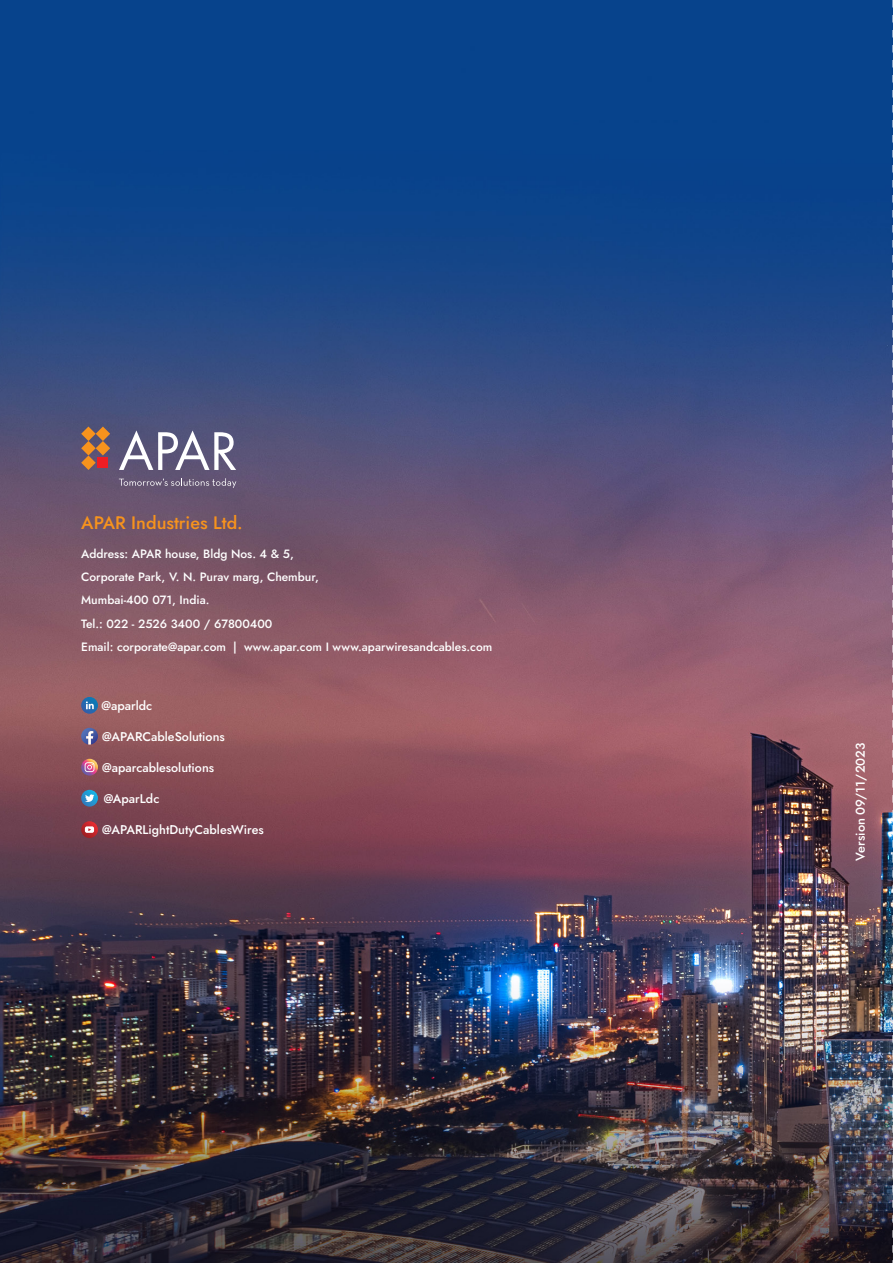
<style>
.page{position:relative;width:893px;height:1263px;background:#fff}
.page>*{position:absolute;margin:0;border:0;box-sizing:border-box;transform-origin:0 0}
.t1{font:500 18px "Jost";color:#f7931d}
.t2{font:500 12.75px "Jost";color:#fff}
.t3{font:500 12.6px "Jost";color:#fff}
.t4{font:500 12px/23.4px "Jost";color:#fff}
</style>
<div class="page">
<img style="left:0;top:0;width:892px;height:1263px">
<svg style="left:81px;top:728px;width:17px;height:16px"></svg>
<svg style="left:81px;top:759px;width:17px;height:16px"></svg>
<svg style="left:85px;top:762px;width:9px;height:10px"></svg>
<svg style="left:81px;top:697px;width:17px;height:17px"></svg>
<svg style="left:86px;top:701px;width:8px;height:8px"></svg>
<svg style="left:81px;top:790px;width:17px;height:17px"></svg>
<svg style="left:85px;top:794px;width:9px;height:8px"></svg>
<svg style="left:81px;top:821px;width:17px;height:17px"></svg>
<svg style="left:85px;top:826px;width:9px;height:7px"></svg>
<svg style="left:892px;top:0;width:1px;height:1263px"></svg>
<svg style="left:119px;top:430px;width:117px;height:40px"></svg>
<svg style="left:119px;top:478px;width:117px;height:10px"></svg>
<svg style="left:81px;top:426px;width:29px;height:44px"></svg>
<h1 class="t1" style="left:81px;top:510px;width:163px">APAR Industries Ltd.</h1>
<p class="t4" style="left:81px;top:542px;width:413px">Address: APAR house, Bldg Nos. 4 &amp; 5,<br>Corporate Park, V. N. Purav marg, Chembur,<br>Mumbai-400 071, India.<br>Tel.: 022 - 2526 3400 / 67800400<br>Email: corporate@apar.com | www.apar.com I www.aparwiresandcables.com</p>
<p class="t3" style="left:101px;top:697px;width:52px">@aparldc</p>
<p class="t3" style="left:102px;top:728px;width:124px">@APARCableSolutions</p>
<p class="t3" style="left:102px;top:759px;width:113px">@aparcablesolutions</p>
<p class="t3" style="left:104px;top:790px;width:57px">@AparLdc</p>
<p class="t3" style="left:102px;top:821px;width:163px">@APARLightDutyCablesWires</p>
<p class="t2" style="left:852px;top:861px;width:119px;rotate:-90deg">Version 09/11/2023</p>
</div>
